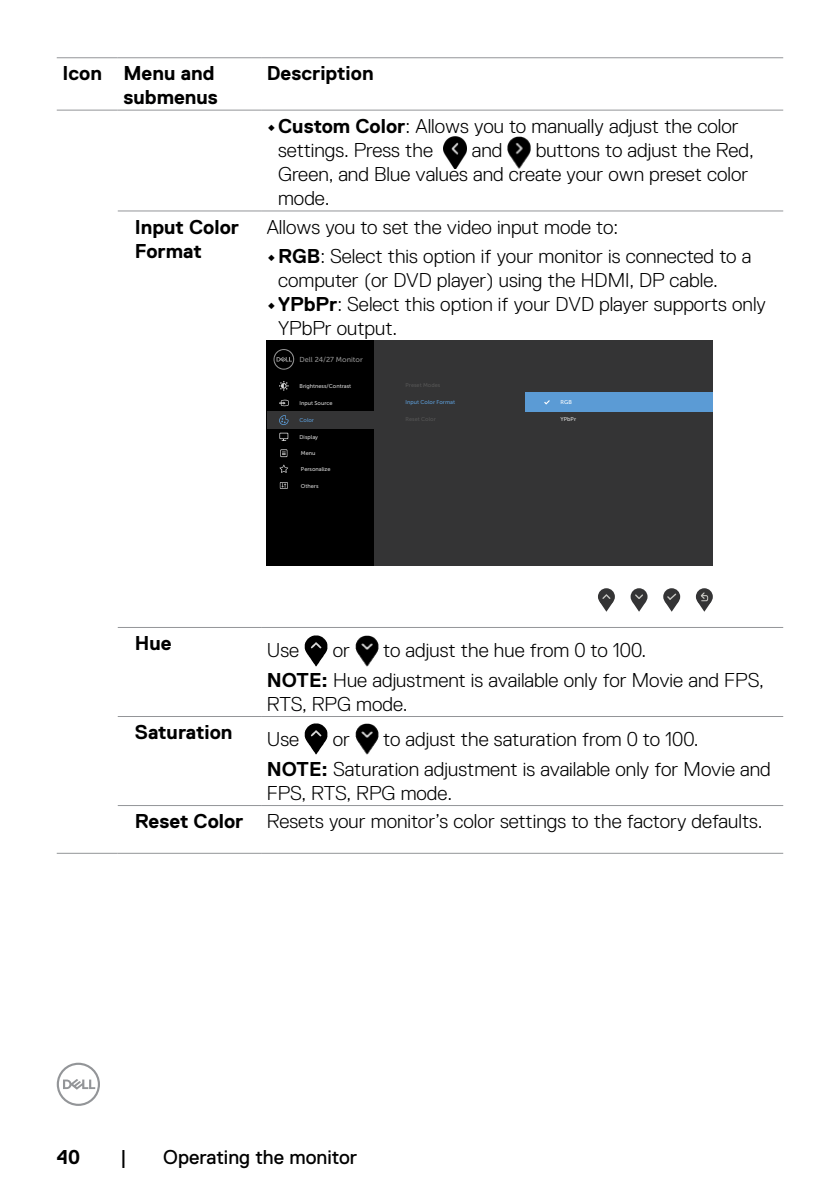
<style>
.page{position:relative;width:840px;height:1191px;background:#fff}
.page>*{position:absolute;margin:0;border:0;box-sizing:border-box;transform-origin:0 0}
.Table-Note{font:300 20px/24px "Dell Replica";color:#000}
.Table_Paragraph{font:300 20px "Dell Replica";color:#000}
.Table_Paragraph-Inde{font:700 20px/24px "Dell Replica";color:#000}
.Table_Head{font:700 20px/24px "Dell Replica";color:#000}
.t1{font:20px "Dell Replica";color:#000}
.t2{font:7.2px "Museo Sans For Dell 500";color:#939393}
.t3{font:5.6px "Museo Sans For Dell 500";color:#d9d9d9}
.t4{font:5.6px "Museo Sans For Dell 500";color:#5b9bd5}
.t5{font:5.6px "Museo Sans For Dell 500";color:#fff}
.s1{font-weight:700}
</style>
<div class="page">
<svg style="left:57px;top:1062px;width:43px;height:44px"></svg>
<hr style="left:57px;top:110px;width:61px;height:1px;background:#939598">
<hr style="left:118px;top:110px;width:143px;height:1px;background:#939598">
<hr style="left:261px;top:110px;width:521px;height:1px;background:#939598">
<hr style="left:57px;top:57px;width:61px;height:1px;background:#939598">
<hr style="left:118px;top:57px;width:143px;height:1px;background:#939598">
<hr style="left:261px;top:57px;width:521px;height:1px;background:#939598">
<hr style="left:118px;top:211px;width:143px;height:1px;background:#939598">
<hr style="left:261px;top:211px;width:521px;height:1px;background:#939598">
<hr style="left:118px;top:627px;width:143px;height:1px;background:#939598">
<hr style="left:261px;top:627px;width:521px;height:1px;background:#939598">
<hr style="left:118px;top:716px;width:143px;height:1px;background:#939598">
<hr style="left:261px;top:716px;width:521px;height:1px;background:#939598">
<hr style="left:118px;top:805px;width:143px;height:1px;background:#939598">
<hr style="left:261px;top:805px;width:521px;height:1px;background:#939598">
<hr style="left:57px;top:853px;width:61px;height:1px;background:#939598">
<hr style="left:118px;top:853px;width:143px;height:1px;background:#939598">
<hr style="left:261px;top:853px;width:521px;height:1px;background:#939598">
<img style="left:443px;top:137px;width:23px;height:31px">
<img style="left:507px;top:137px;width:23px;height:31px">
<div style="left:266px;top:340px;width:446px;height:225px;background:#343435"></div>
<div style="left:266px;top:340px;width:107px;height:225px;background:#000"></div>
<div style="left:266px;top:411px;width:109px;height:18px;background:#343435"></div>
<svg style="left:273px;top:349px;width:21px;height:21px"></svg>
<svg style="left:279px;top:400px;width:9px;height:6px"></svg>
<svg style="left:279px;top:415px;width:10px;height:10px"></svg>
<svg style="left:279px;top:464px;width:9px;height:9px"></svg>
<svg style="left:279px;top:433px;width:9px;height:6px"></svg>
<svg style="left:280px;top:433px;width:7px;height:8px"></svg>
<svg style="left:280px;top:449px;width:7px;height:8px"></svg>
<svg style="left:281px;top:450px;width:5px;height:6px"></svg>
<svg style="left:280px;top:482px;width:8px;height:7px"></svg>
<svg style="left:280px;top:483px;width:7px;height:5px"></svg>
<svg style="left:279px;top:381px;width:9px;height:10px"></svg>
<svg style="left:597px;top:588px;width:17px;height:17px"></svg>
<svg style="left:599px;top:594px;width:14px;height:18px"></svg>
<div style="left:630px;top:588px;width:17px;height:17px;background:#343435;border-radius:50%"></div>
<svg style="left:632px;top:594px;width:13px;height:18px"></svg>
<div style="left:663px;top:588px;width:16px;height:17px;background:#343435;border-radius:50%"></div>
<svg style="left:664px;top:593px;width:14px;height:19px"></svg>
<svg style="left:695px;top:588px;width:17px;height:17px"></svg>
<svg style="left:697px;top:592px;width:13px;height:20px"></svg>
<div style="left:525px;top:392px;width:187px;height:20px;background:#5b9bd5"></div>
<svg style="left:544px;top:400px;width:5px;height:4px"></svg>
<img style="left:304px;top:636px;width:23px;height:31px">
<img style="left:355px;top:635px;width:23px;height:32px">
<img style="left:304px;top:723px;width:23px;height:31px">
<img style="left:355px;top:723px;width:23px;height:32px">
<p class="Table_Head" style="left:62px;top:62px;width:41px">Icon</p>
<p class="Table_Head" style="left:123px;top:62px;width:96px">Menu and submenus</p>
<p class="Table_Head" style="left:266px;top:62px;width:108px">Description</p>
<p class="Table-Note" style="left:278px;top:114px;width:461px;text-indent:-11px"><span class="s1">•Custom Color</span>: Allows you to manually adjust the color settings. Press the</p>
<p class="Table-Note" style="left:278px;top:138px;width:477px;text-indent:257px">buttons to adjust the Red,<br>Green, and Blue values and create your own preset color mode.</p>
<p class="Table-Note" style="left:471px;top:138px;width:32px">and</p>
<p class="Table_Paragraph-Inde" style="left:135px;top:215px;width:106px">Input Color<br>Format</p>
<p class="Table_Paragraph" style="left:266px;top:216px;width:352px">Allows you to set the video input mode to:</p>
<p class="Table-Note" style="left:278px;top:244px;width:474px;text-indent:-11px"><span class="s1">•RGB</span>: Select this option if your monitor is connected to a computer (or DVD player) using the HDMI, DP cable.</p>
<p class="Table-Note" style="left:278px;top:292px;width:489px;text-indent:-11px"><span class="s1">•YPbPr</span>: Select this option if your DVD player supports only<br>YPbPr output.</p>
<p class="t2" style="left:299px;top:355px;width:65px">Dell 24/27 Monitor</p>
<p class="t3" style="left:299px;top:400px;width:35px">Input Source</p>
<p class="t4" style="left:299px;top:417px;width:16px">Color</p>
<p class="t3" style="left:299px;top:383px;width:53px">Brightness/Contrast</p>
<p class="t4" style="left:405px;top:399px;width:51px">Input Color Format</p>
<p class="t5" style="left:560px;top:399px;width:13px">RGB</p>
<p class="t3" style="left:560px;top:416px;width:17px">YPbPr</p>
<p class="t3" style="left:299px;top:434px;width:20px">Display</p>
<p class="t3" style="left:301px;top:450px;width:16px">Menu</p>
<p class="t3" style="left:301px;top:482px;width:19px">Others</p>
<p class="t3" style="left:301px;top:465px;width:31px">Personalize</p>
<p class="Table_Paragraph-Inde" style="left:135px;top:631px;width:38px">Hue</p>
<p class="Table_Paragraph" style="left:266px;top:639px;width:34px">Use</p>
<p class="Table_Paragraph" style="left:332px;top:639px;width:19px">or</p>
<p class="Table_Paragraph" style="left:383px;top:639px;width:264px">to adjust the hue from 0 to 100.</p>
<p class="Table-Note" style="left:266px;top:668px;width:498px"><span class="s1">NOTE:</span> Hue adjustment is available only for Movie and FPS,<br>RTS, RPG mode.</p>
<p class="Table_Paragraph-Inde" style="left:135px;top:720px;width:99px">Saturation</p>
<p class="Table_Paragraph" style="left:266px;top:728px;width:34px">Use</p>
<p class="Table_Paragraph" style="left:332px;top:728px;width:19px">or</p>
<p class="Table_Paragraph" style="left:383px;top:728px;width:316px">to adjust the saturation from 0 to 100.</p>
<p class="Table-Note" style="left:266px;top:757px;width:505px"><span class="s1">NOTE:</span> Saturation adjustment is available only for Movie and<br>FPS, RTS, RPG mode.</p>
<p class="Table_Paragraph-Inde" style="left:135px;top:809px;width:110px">Reset Color</p>
<p class="Table_Paragraph" style="left:266px;top:810px;width:497px">Resets your monitor’s color settings to the factory defaults.</p>
<p class="Table_Paragraph-Inde" style="left:57px;top:1145px;width:25px">40</p>
<p class="t1" style="left:120px;top:1146px;width:8px">|</p>
<p class="t1" style="left:163px;top:1146px;width:195px">Operating the monitor</p>
</div>
